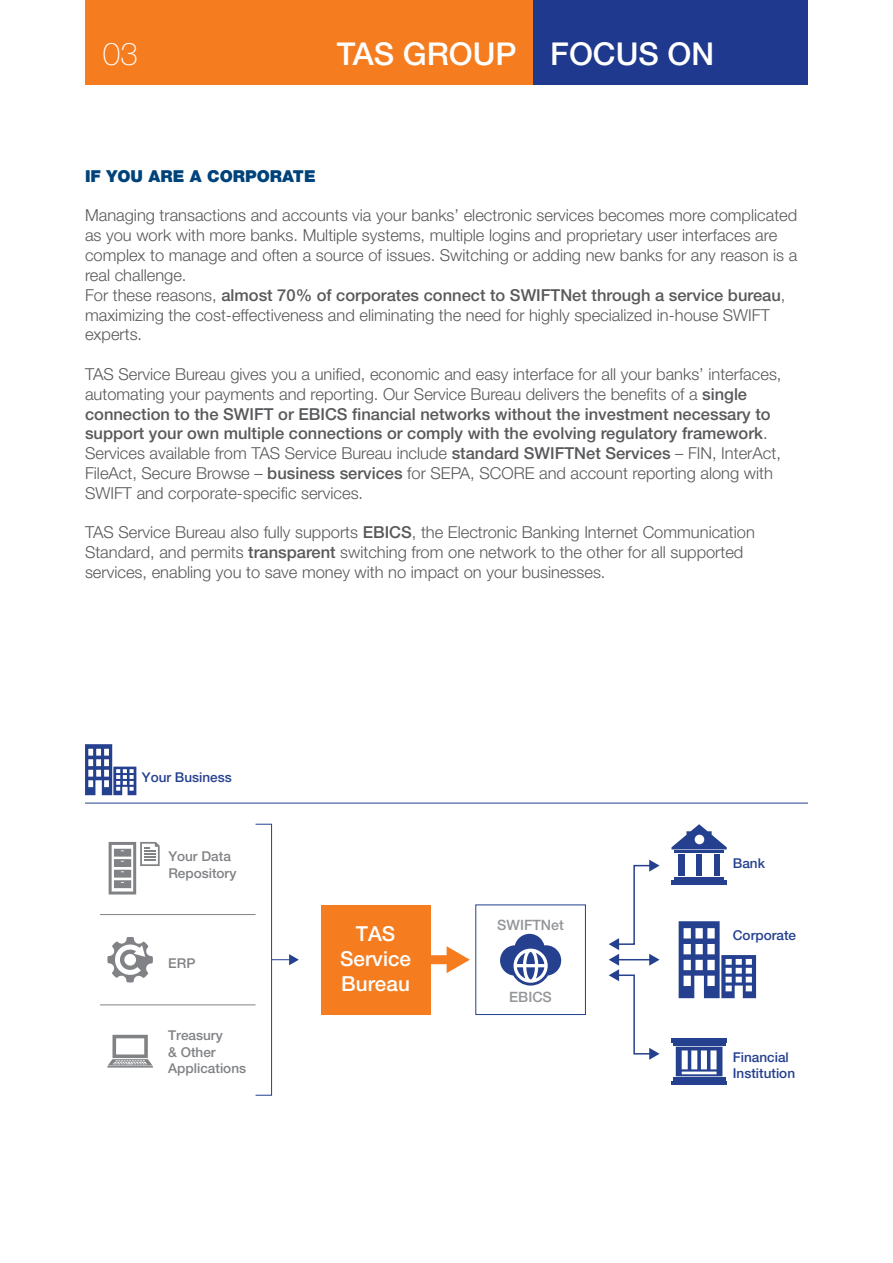
<style>
.page{position:relative;width:893px;height:1263px;background:#fff}
.page>*{position:absolute;margin:0;border:0;box-sizing:border-box;transform-origin:0 0}
.t1{font:500 31.5px "Helvetica Neue LT Std";color:#fff}
.t2{font:100 31.5px "Helvetica Neue LT Std";color:#fff}
.t3{font:500 20.7px/24.8px "Helvetica Neue LT Std";color:#fff;text-align:center}
.t4{font:300 16.5px/19.8px "Helvetica Neue LT Std";color:#58595b}
.t5{font:900 16.5px "Helvetica Neue LT Std";color:#00427a}
.t6{font:500 14.25px "Helvetica Neue LT Std";color:#939598}
.t7{font:500 13.5px/16.4px "Helvetica Neue LT Std";color:#808285}
.t8{font:500 13.5px/16.4px "Helvetica Neue LT Std";color:#25408f}
.s1{font-weight:500}
</style>
<div class="page">
<div style="left:532px;top:0;width:276px;height:85px;background:#1e398d"></div>
<div style="left:85px;top:0;width:447px;height:85px;background:#f57d20"></div>
<svg style="left:85px;top:744px;width:51px;height:51px"></svg>
<hr style="left:671px;top:881px;width:56px;height:4px;background:#25408f">
<div style="left:679px;top:854px;width:6px;height:21px;background:#25408f"></div>
<div style="left:696px;top:854px;width:6px;height:21px;background:#25408f"></div>
<div style="left:714px;top:854px;width:6px;height:21px;background:#25408f"></div>
<hr style="left:674px;top:850px;width:50px;height:3px;background:#25408f">
<hr style="left:674px;top:877px;width:50px;height:2px;background:#25408f">
<svg style="left:671px;top:824px;width:56px;height:25px"></svg>
<div style="left:673px;top:1038px;width:52px;height:8px;background:#25408f"></div>
<div style="left:673px;top:1077px;width:52px;height:7px;background:#25408f"></div>
<hr style="left:671px;top:1081px;width:56px;height:3px;background:#25408f">
<hr style="left:671px;top:1038px;width:56px;height:4px;background:#25408f">
<svg style="left:676px;top:1047px;width:46px;height:29px"></svg>
<svg style="left:107px;top:1035px;width:46px;height:32px"></svg>
<svg style="left:109px;top:842px;width:51px;height:52px"></svg>
<svg style="left:107px;top:937px;width:46px;height:45px"></svg>
<svg style="left:679px;top:921px;width:77px;height:77px"></svg>
<svg style="left:609px;top:860px;width:51px;height:200px"></svg>
<div style="left:395px;top:955px;width:56px;height:9px;background:#f57d20"></div>
<svg style="left:447px;top:946px;width:23px;height:27px"></svg>
<div style="left:321px;top:905px;width:109px;height:109px;background:#f57d20"></div>
<div style="left:255px;top:824px;width:17px;height:271px;border:1px solid #25408f"></div>
<svg style="left:272px;top:954px;width:27px;height:11px"></svg>
<hr style="left:85px;top:803px;width:723px;height:1px;background:#25408f">
<hr style="left:100px;top:914px;width:156px;height:1px;background:#808285">
<hr style="left:100px;top:1004px;width:156px;height:1px;background:#808285">
<div style="left:475px;top:904px;width:111px;height:111px;border:1px solid #25408f"></div>
<svg style="left:500px;top:934px;width:61px;height:51px"></svg>
<h1 class="t2" style="left:103px;top:36px;width:37px">03</h1>
<h1 class="t1" style="left:337px;top:35px;width:379px">TAS GROUP FOCUS ON</h1>
<p class="t5" style="left:85px;top:166px;width:232px">IF YOU ARE A CORPORATE</p>
<p class="t4" style="left:85px;top:205px;width:714px">Managing transactions and accounts via your banks’ electronic services becomes more complicated as you work with more banks. Multiple systems, multiple logins and proprietary user interfaces are complex to manage and often a source of issues. Switching or adding new banks for any reason is a real challenge.<br>For these reasons, <span class="s1">almost 70% of corporates connect to SWIFTNet through a service bureau</span>, maximizing the cost-effectiveness and eliminating the need for highly specialized in-house SWIFT experts.</p>
<p class="t4" style="left:85px;top:364px;width:698px">TAS Service Bureau gives you a unified, economic and easy interface for all your banks’ interfaces, automating your payments and reporting. Our Service Bureau delivers the benefits of a <span class="s1">single connection to the SWIFT or EBICS financial networks without the investment necessary to support your own multiple connections or comply with the evolving regulatory framework</span>.<br>Services available from TAS Service Bureau include <span class="s1">standard SWIFTNet Services</span> – FIN, InterAct, FileAct, Secure Browse – <span class="s1">business services</span> for SEPA, SCORE and account reporting along with SWIFT and corporate-specific services.</p>
<p class="t4" style="left:85px;top:522px;width:671px">TAS Service Bureau also fully supports <span class="s1">EBICS</span>, the Electronic Banking Internet Communication<br>Standard, and permits <span class="s1">transparent</span> switching from one network to the other for all supported services, enabling you to save money with no impact on your businesses.</p>
<p class="t8" style="left:142px;top:768px;width:91px">Your Business</p>
<p class="t7" style="left:168px;top:848px;width:70px">Your Data<br>Repository</p>
<p class="t7" style="left:168px;top:955px;width:29px">ERP</p>
<p class="t7" style="left:168px;top:1027px;width:79px">Treasury<br>&amp; Other<br>Applications</p>
<p class="t3" style="left:340px;top:921px;width:72px">TAS<br>Service<br>Bureau</p>
<p class="t6" style="left:497px;top:916px;width:68px">SWIFTNet</p>
<p class="t6" style="left:509px;top:988px;width:44px">EBICS</p>
<p class="t8" style="left:733px;top:855px;width:34px">Bank</p>
<p class="t8" style="left:733px;top:927px;width:65px">Corporate</p>
<p class="t8" style="left:733px;top:1048px;width:64px">Financial<br>Institution</p>
</div>
